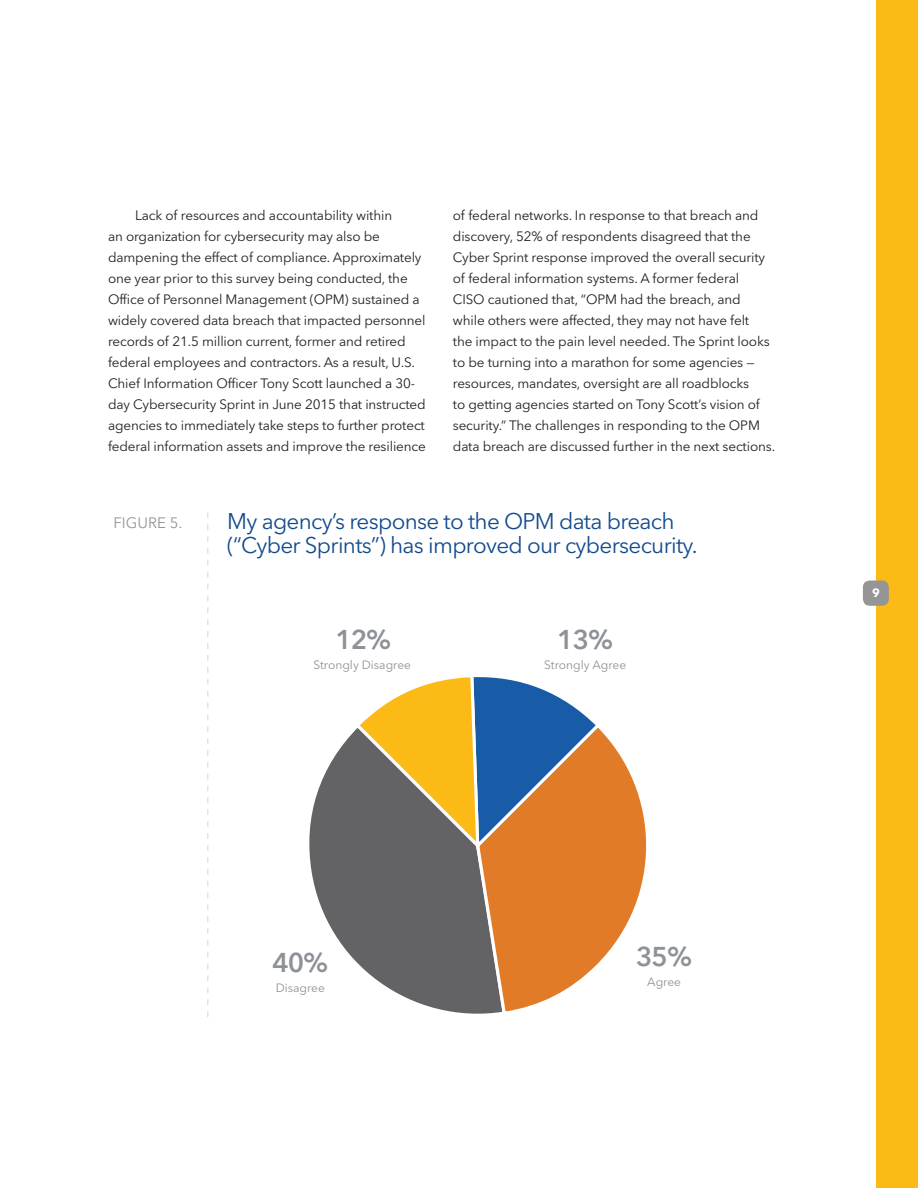
<style>
.page{position:relative;width:918px;height:1188px;background:#fff}
.page>*{position:absolute;margin:0;border:0;box-sizing:border-box;transform-origin:0 0}
.t1{font:600 27px "Avenir Next LT Pro";letter-spacing:-.04em;color:#8e9298}
.Figure_Headline{font:22.5px/24px "Avenir Next LT Pro";letter-spacing:-.03em;color:#134b8d}
.t2{font:15px "Avenir Next LT Pro";color:#959595}
.BODY_INDENT{font:13.5px/21px "Avenir Next LT Pro";letter-spacing:-.01em;color:#231f20}
.Figure_text{font:12px "Avenir Next LT Pro";color:#8e9298}
.t3{font:700 12px "Avenir Next LT Pro";color:#fff}
</style>
<div class="page">
<div style="left:876px;top:0;width:42px;height:1188px;background:#fcba17"></div>
<div style="left:863px;top:580px;width:26px;height:26px;background:#959595;border-radius:7px"></div>
<svg style="left:207px;top:512px;width:2px;height:505px"></svg>
<svg style="left:309px;top:733px;width:164px;height:281px"></svg>
<svg style="left:473px;top:732px;width:174px;height:282px"></svg>
<svg style="left:353px;top:677px;width:249px;height:173px;background:#9f8d6b"></svg>
<p class="BODY_INDENT" style="left:108px;top:205px;width:319px;text-indent:27px">Lack of resources and accountability within<br>an organization for cybersecurity may also be dampening the effect of compliance. Approximately one year prior to this survey being conducted, the Office of Personnel Management (OPM) sustained a widely covered data breach that impacted personnel records of 21.5 million current, former and retired federal employees and contractors. As a result, U.S.<br>Chief Information Officer Tony Scott launched a 30- day Cybersecurity Sprint in June 2015 that instructed agencies to immediately take steps to further protect federal information assets and improve the resilience</p>
<p class="BODY_INDENT" style="left:453px;top:205px;width:324px">of federal networks. In response to that breach and discovery, 52% of respondents disagreed that the Cyber Sprint response improved the overall security of federal information systems. A former federal<br>CISO cautioned that, “OPM had the breach, and while others were affected, they may not have felt<br>the impact to the pain level needed. The Sprint looks to be turning into a marathon for some agencies — resources, mandates, oversight are all roadblocks<br>to getting agencies started on Tony Scott’s vision of security.” The challenges in responding to the OPM data breach are discussed further in the next sections.</p>
<p class="t2" style="left:114px;top:514px;width:70px">FIGURE 5.</p>
<p class="Figure_Headline" style="left:227px;top:510px;width:472px">My agency’s response to the OPM data breach (“Cyber Sprints”) has improved our cybersecurity.</p>
<p class="t1" style="left:336px;top:623px;width:57px">12%</p>
<p class="Figure_text" style="left:313px;top:658px;width:99px">Strongly Disagree</p>
<p class="t1" style="left:557px;top:623px;width:57px">13%</p>
<p class="Figure_text" style="left:544px;top:658px;width:83px">Strongly Agree</p>
<p class="t3" style="left:872px;top:586px;width:9px">9</p>
<p class="t1" style="left:272px;top:946px;width:57px">40%</p>
<p class="Figure_text" style="left:276px;top:981px;width:51px">Disagree</p>
<p class="t1" style="left:636px;top:940px;width:57px">35%</p>
<p class="Figure_text" style="left:647px;top:975px;width:35px">Agree</p>
</div>
